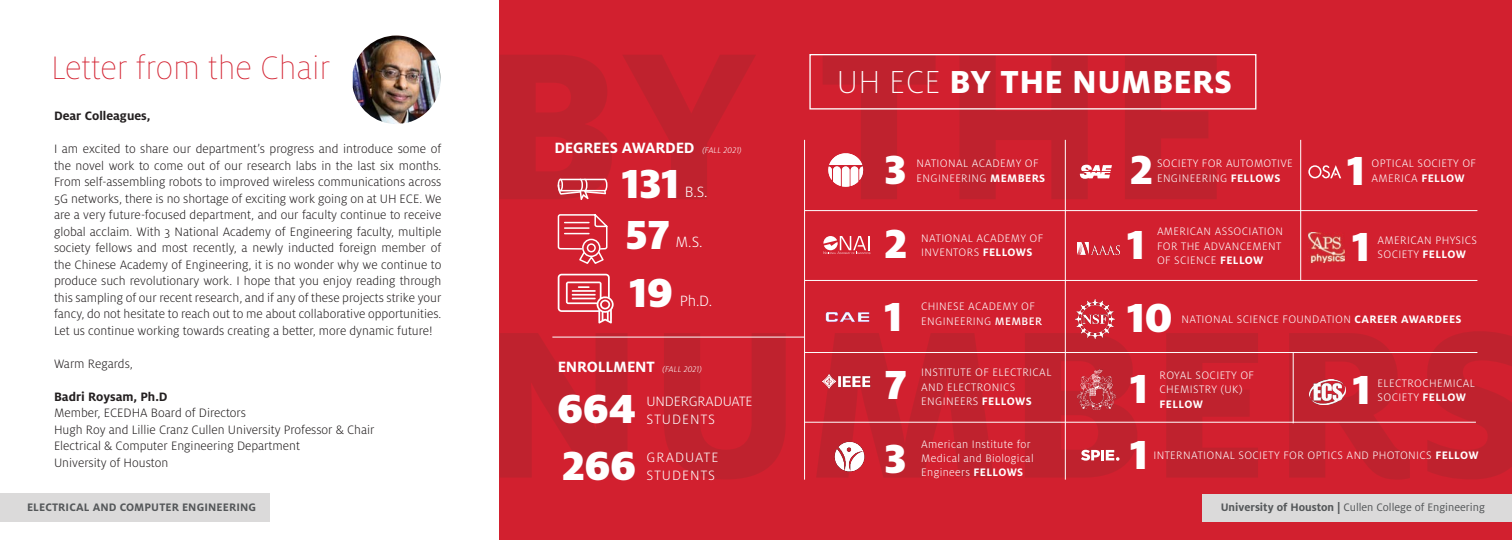
<style>
.page{position:relative;width:1512px;height:540px;background:#fff}
.page>*{position:absolute;margin:0;border:0;box-sizing:border-box;transform-origin:0 0}
.t1{font:900 45px "Milo OT";color:#fff}
.t2{font:100 36px "Milo OT";color:#d2202f}
.t3{font:800 35.25px "Milo OT";letter-spacing:.01em;color:#fff}
.t4{font:700 16.5px "Milo OT";letter-spacing:-.01em;color:#fff}
.t5{font:300 16.5px "Milo OT";color:#fff}
.t6{font:300 15px/18px "Milo OT";letter-spacing:-.01em;color:#fff}
.t7{font:300 15px "Milo OT";letter-spacing:.065em;color:#fff}
.t8{font:300 13.5px/16.5px "Milo OT";color:#231f20;text-align:justify}
.t9{font:700 13.5px "Milo OT";color:#231f20}
.t10{font:300 12px/14.4px "Milo OT";letter-spacing:.03em;color:#fff}
.t11{font:12px "Milo OT";color:#545759}
.t12{font:700 12px "Milo OT";letter-spacing:.01em;color:#545759}
.t13{font:700 12px "Milo OT";letter-spacing:.03em;color:#fff}
.s1{font-weight:300;font-style:italic;font-size:9px}
.s2{font-weight:300;font-stretch:expanded}
.s3{font-weight:700}
.s4{font-weight:500}
</style>
<div class="page">
<div style="left:500px;top:0;width:1012px;height:540px;background:#d2202f"></div>
<svg style="left:500px;top:331px;width:1012px;height:149px;fill:#bf222e"></svg>
<svg style="left:500px;top:55px;width:717px;height:144px"></svg>
<div style="left:809px;top:54px;width:447px;height:56px;border:1px solid #fff"></div>
<img style="left:353px;top:36px;width:88px;height:88px">
<div style="left:1203px;top:494px;width:309px;height:27px;background:#dbdada"></div>
<hr style="left:805px;top:210px;width:672px;height:1px;background:#fff">
<hr style="left:805px;top:352px;width:672px;height:1px;background:#fff">
<hr style="left:805px;top:280px;width:672px;height:1px;background:#fff">
<hr style="left:805px;top:422px;width:671px;height:1px;background:#fff">
<hr style="left:552px;top:337px;width:252px;height:1px;background:#fff">
<hr style="left:1065px;top:140px;width:1px;height:340px;background:#fff">
<hr style="left:1300px;top:140px;width:1px;height:141px;background:#fff">
<hr style="left:1293px;top:352px;width:1px;height:71px;background:#fff">
<hr style="left:804px;top:140px;width:1px;height:340px;background:#fff">
<img style="left:1076px;top:299px;width:39px;height:40px">
<svg style="left:828px;top:152px;width:35px;height:35px"></svg>
<svg style="left:823px;top:236px;width:47px;height:18px"></svg>
<img style="left:823px;top:375px;width:47px;height:14px">
<svg style="left:1080px;top:165px;width:32px;height:14px"></svg>
<svg style="left:1308px;top:165px;width:33px;height:14px"></svg>
<img style="left:1077px;top:243px;width:43px;height:11px">
<img style="left:834px;top:441px;width:32px;height:32px">
<img style="left:1308px;top:233px;width:36px;height:29px">
<svg style="left:1081px;top:450px;width:39px;height:11px"></svg>
<img style="left:1310px;top:380px;width:36px;height:24px">
<svg style="left:558px;top:274px;width:56px;height:50px"></svg>
<svg style="left:557px;top:214px;width:51px;height:50px"></svg>
<svg style="left:558px;top:179px;width:49px;height:21px"></svg>
<img style="left:1077px;top:369px;width:39px;height:40px">
<img style="left:825px;top:312px;width:45px;height:11px">
<div style="left:0;top:494px;width:270px;height:28px;background:#dbdada"></div>
<p class="t2" style="left:51px;top:49px;width:281px">Letter from the Chair</p>
<p class="t9" style="left:54px;top:109px;width:98px">Dear Colleagues,</p>
<p class="t8" style="left:54px;top:141px;width:389px">I am excited to share our department’s progress and introduce some of the novel work to come out of our research labs in the last six months.<br>From self-assembling robots to improved wireless communications across 5G networks, there is no shortage of exciting work going on at UH ECE. We are a very future-focused department, and our faculty continue to receive global acclaim. With 3 National Academy of Engineering faculty, multiple society fellows and most recently, a newly inducted foreign member of the Chinese Academy of Engineering, it is no wonder why we continue to produce such revolutionary work. I hope that you enjoy reading through this sampling of our recent research, and if any of these projects strike your fancy, do not hesitate to reach out to me about collaborative opportunities.<br>Let us continue working towards creating a better, more dynamic future!</p>
<p class="t8" style="left:54px;top:356px;width:80px">Warm Regards,</p>
<p class="t9" style="left:54px;top:389px;width:115px">Badri Roysam, Ph.D</p>
<p class="t8" style="left:54px;top:405px;width:194px">Member, ECEDHA Board of Directors</p>
<p class="t8" style="left:54px;top:422px;width:322px">Hugh Roy and Lillie Cranz Cullen University Professor &amp; Chair</p>
<p class="t8" style="left:54px;top:438px;width:247px">Electrical &amp; Computer Engineering Department</p>
<p class="t8" style="left:54px;top:455px;width:116px">University of Houston</p>
<p class="t12" style="left:27px;top:500px;width:231px">ELECTRICAL AND COMPUTER ENGINEERING</p>
<p class="t4" style="left:554px;top:138px;width:189px">DEGREES AWARDED <span class="s1">(FALL 2021)</span></p>
<p class="t1" style="left:622px;top:158px;width:59px">131</p>
<p class="t5" style="left:685px;top:183px;width:24px">B.S.</p>
<p class="t1" style="left:626px;top:209px;width:46px">57</p>
<p class="t5" style="left:676px;top:233px;width:28px">M.S.</p>
<p class="t1" style="left:629px;top:267px;width:45px">19</p>
<p class="t5" style="left:680px;top:292px;width:34px">Ph.D.</p>
<p class="t4" style="left:558px;top:358px;width:146px">ENROLLMENT <span class="s1">(FALL 2021)</span></p>
<p class="t1" style="left:558px;top:382px;width:80px">664</p>
<p class="t1" style="left:562px;top:439px;width:76px">266</p>
<p class="t6" style="left:647px;top:393px;width:108px">UNDERGRADUATE<br>STUDENTS</p>
<p class="t7" style="left:647px;top:449px;width:73px">GRADUATE</p>
<p class="t7" style="left:647px;top:467px;width:70px">STUDENTS</p>
<p class="t3" style="left:837px;top:62px;width:397px"><span class="s2">UH ECE</span> BY THE NUMBERS</p>
<p class="t1" style="left:884px;top:144px;width:23px">3</p>
<p class="t1" style="left:1130px;top:144px;width:24px">2</p>
<p class="t1" style="left:1347px;top:144px;width:19px">1</p>
<p class="t10" style="left:917px;top:157px;width:130px">NATIONAL ACADEMY OF<br>ENGINEERING <span class="s3">MEMBERS</span></p>
<p class="t10" style="left:1157px;top:157px;width:137px">SOCIETY FOR AUTOMOTIVE<br>ENGINEERING <span class="s3">FELLOWS</span></p>
<p class="t10" style="left:1372px;top:157px;width:106px">OPTICAL SOCIETY OF<br>AMERICA <span class="s3">FELLOW</span></p>
<p class="t1" style="left:884px;top:218px;width:24px">2</p>
<p class="t10" style="left:921px;top:231px;width:124px">NATIONAL ACADEMY OF<br>INVENTORS <span class="s3">FELLOWS</span></p>
<p class="t10" style="left:1157px;top:224px;width:128px">AMERICAN ASSOCIATION<br>FOR THE ADVANCEMENT</p>
<p class="t10" style="left:1157px;top:253px;width:108px">OF SCIENCE <span class="s3">FELLOW</span></p>
<p class="t1" style="left:1127px;top:219px;width:19px">1</p>
<p class="t1" style="left:1352px;top:221px;width:19px">1</p>
<p class="t10" style="left:1378px;top:233px;width:101px">AMERICAN PHYSICS<br>SOCIETY <span class="s3">FELLOW</span></p>
<p class="t1" style="left:884px;top:291px;width:19px">1</p>
<p class="t1" style="left:884px;top:359px;width:24px">7</p>
<p class="t10" style="left:921px;top:300px;width:122px">CHINESE ACADEMY OF<br>ENGINEERING <span class="s4">MEMBER</span></p>
<p class="t10" style="left:921px;top:365px;width:132px">INSTITUTE OF ELECTRICAL<br>AND ELECTRONICS</p>
<p class="t10" style="left:921px;top:394px;width:112px">ENGINEERS <span class="s3">FELLOWS</span></p>
<p class="t1" style="left:1127px;top:292px;width:47px">10</p>
<p class="t10" style="left:1182px;top:312px;width:282px">NATIONAL SCIENCE FOUNDATION <span class="s3">CAREER AWARDEES</span></p>
<p class="t1" style="left:1130px;top:363px;width:19px">1</p>
<p class="t10" style="left:1160px;top:368px;width:96px">ROYAL SOCIETY OF</p>
<p class="t10" style="left:1160px;top:382px;width:85px">CHEMISTRY (UK)</p>
<p class="t13" style="left:1160px;top:397px;width:45px">FELLOW</p>
<p class="t1" style="left:1353px;top:363px;width:19px">1</p>
<p class="t10" style="left:1378px;top:376px;width:99px">ELECTROCHEMICAL<br>SOCIETY <span class="s3">FELLOW</span></p>
<p class="t1" style="left:884px;top:433px;width:23px">3</p>
<p class="t10" style="left:921px;top:437px;width:114px">American Institute for<br>Medical and Biological<br>Engineers <span class="s3">FELLOWS</span></p>
<p class="t1" style="left:1130px;top:429px;width:19px">1</p>
<p class="t10" style="left:1153px;top:448px;width:327px">INTERNATIONAL SOCIETY FOR OPTICS AND PHOTONICS <span class="s3">FELLOW</span></p>
<p class="t11" style="left:1221px;top:501px;width:266px"><span class="s3">University of Houston |</span> Cullen College of Engineering</p>
</div>
